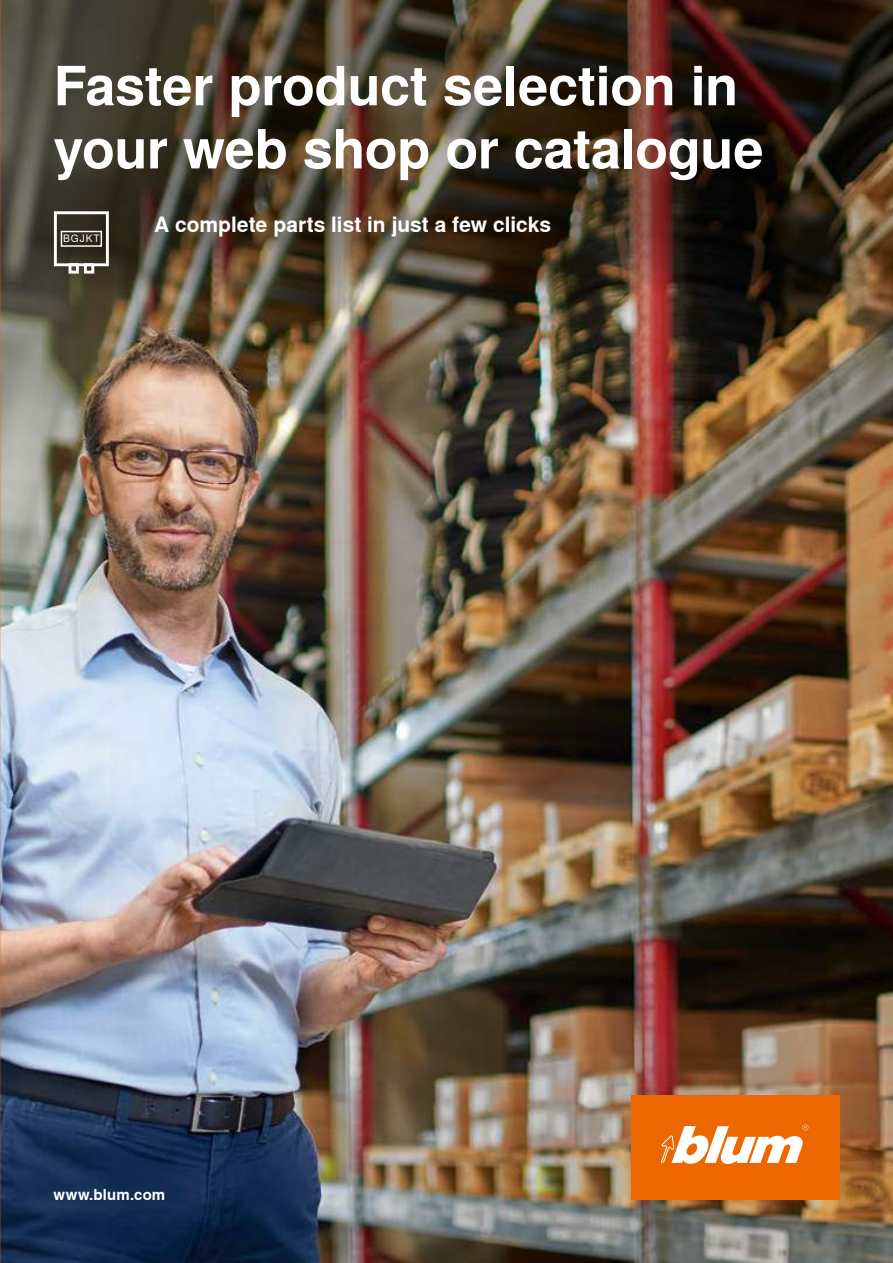
<style>
.page{position:relative;width:893px;height:1263px;background:#fff}
.page>*{position:absolute;margin:0;border:0;box-sizing:border-box;transform-origin:0 0}
.t1{font:700 54px/63.2px "Nimbus Sans Global";letter-spacing:-.005em;color:#fff}
.t2{font:700 21px "Nimbus Sans Global";color:#fff}
.t3{font:700 15px "Nimbus Sans Global";letter-spacing:.01em;color:#fff}
.t4{font:10.2px "Nimbus Sans Global";letter-spacing:.09em;color:#fff}
</style>
<div class="page">
<img style="left:0;top:295px;width:893px;height:968px">
<div style="left:631px;top:1095px;width:208px;height:105px;background:#ec6602"></div>
<svg style="left:661px;top:1124px;width:147px;height:40px"></svg>
<img style="left:0;top:0;width:893px;height:295px">
<div style="left:54px;top:211px;width:55px;height:55px;border:3px solid #fff"></div>
<div style="left:69px;top:263px;width:10px;height:11px;border:3px solid #fff"></div>
<div style="left:84px;top:263px;width:10px;height:11px;border:3px solid #fff"></div>
<div style="left:61px;top:231px;width:41px;height:16px;border:1px solid #fff"></div>
<p class="t1" style="left:54px;top:55px;width:712px">Faster product selection in your web shop or catalogue</p>
<p class="t2" style="left:154px;top:212px;width:399px">A complete parts list in just a few clicks</p>
<p class="t4" style="left:63px;top:233px;width:38px">BGJKT</p>
<p class="t3" style="left:54px;top:1186px;width:113px">www.blum.com</p>
</div>
